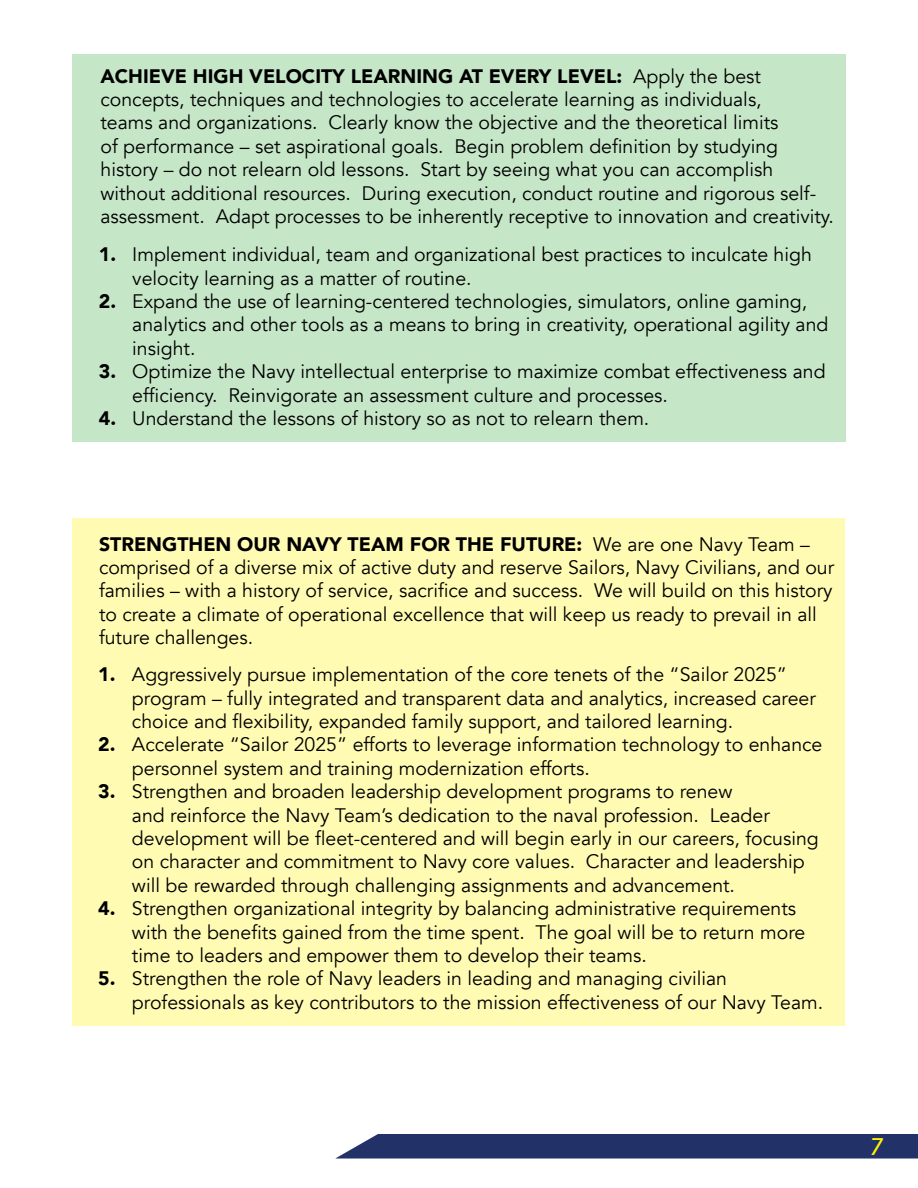
<style>
.page{position:relative;width:918px;height:1188px;background:#fff}
.page>*{position:absolute;margin:0;border:0;box-sizing:border-box;transform-origin:0 0}
.t1{font:italic 500 24px "Avenir";color:#fff200}
.t2{font:19.5px/23.4px "Avenir";color:#000}
.t3{font:900 19.5px "Avenir";color:#000}
.s1{font-weight:900}
</style>
<div class="page">
<div style="left:73px;top:519px;width:772px;height:507px;background:#fffbb3"></div>
<div style="left:72px;top:54px;width:774px;height:388px;background:#c6e6c8"></div>
<svg style="left:335px;top:1134px;width:583px;height:25px;background:#2f3c71"></svg>
<p class="t2" style="left:101px;top:64px;width:735px"><span class="s1">ACHIEVE HIGH VELOCITY LEARNING AT EVERY LEVEL:</span> Apply the best concepts, techniques and technologies to accelerate learning as individuals,<br>teams and organizations. Clearly know the objective and the theoretical limits<br>of performance – set aspirational goals. Begin problem definition by studying history – do not relearn old lessons. Start by seeing what you can accomplish without additional resources. During execution, conduct routine and rigorous self&shy;assessment. Adapt processes to be inherently receptive to innovation and creativity.</p>
<p class="t3" style="left:99px;top:238px;width:19px">1.</p>
<p class="t3" style="left:99px;top:284px;width:19px">2.</p>
<p class="t3" style="left:99px;top:355px;width:19px">3.</p>
<p class="t3" style="left:99px;top:401px;width:19px">4.</p>
<p class="t2" style="left:132px;top:243px;width:698px">Implement individual, team and organizational best practices to inculcate high velocity learning as a matter of routine.<br>Expand the use of learning-centered technologies, simulators, online gaming, analytics and other tools as a means to bring in creativity, operational agility and insight.<br>Optimize the Navy intellectual enterprise to maximize combat effectiveness and efficiency. Reinvigorate an assessment culture and processes.<br>Understand the lessons of history so as not to relearn them.</p>
<p class="t2" style="left:99px;top:532px;width:737px"><span class="s1">STRENGTHEN OUR NAVY TEAM FOR THE FUTURE:</span> We are one Navy Team – comprised of a diverse mix of active duty and reserve Sailors, Navy Civilians, and our families – with a history of service, sacrifice and success. We will build on this history to create a climate of operational excellence that will keep us ready to prevail in all future challenges.</p>
<p class="t3" style="left:98px;top:657px;width:19px">1.</p>
<p class="t3" style="left:98px;top:727px;width:19px">2.</p>
<p class="t3" style="left:98px;top:774px;width:19px">3.</p>
<p class="t3" style="left:98px;top:891px;width:19px">4.</p>
<p class="t3" style="left:98px;top:961px;width:19px">5.</p>
<p class="t2" style="left:132px;top:663px;width:693px">Aggressively pursue implementation of the core tenets of the “Sailor 2025” program – fully integrated and transparent data and analytics, increased career choice and flexibility, expanded family support, and tailored learning.<br>Accelerate “Sailor 2025” efforts to leverage information technology to enhance personnel system and training modernization efforts.<br>Strengthen and broaden leadership development programs to renew<br>and reinforce the Navy Team’s dedication to the naval profession. Leader development will be fleet-centered and will begin early in our careers, focusing on character and commitment to Navy core values. Character and leadership will be rewarded through challenging assignments and advancement.<br>Strengthen organizational integrity by balancing administrative requirements with the benefits gained from the time spent. The goal will be to return more time to leaders and empower them to develop their teams.<br>Strengthen the role of Navy leaders in leading and managing civilian professionals as key contributors to the mission effectiveness of our Navy Team.</p>
<p class="t1" style="left:869px;top:1133px;width:15px">7</p>
</div>
